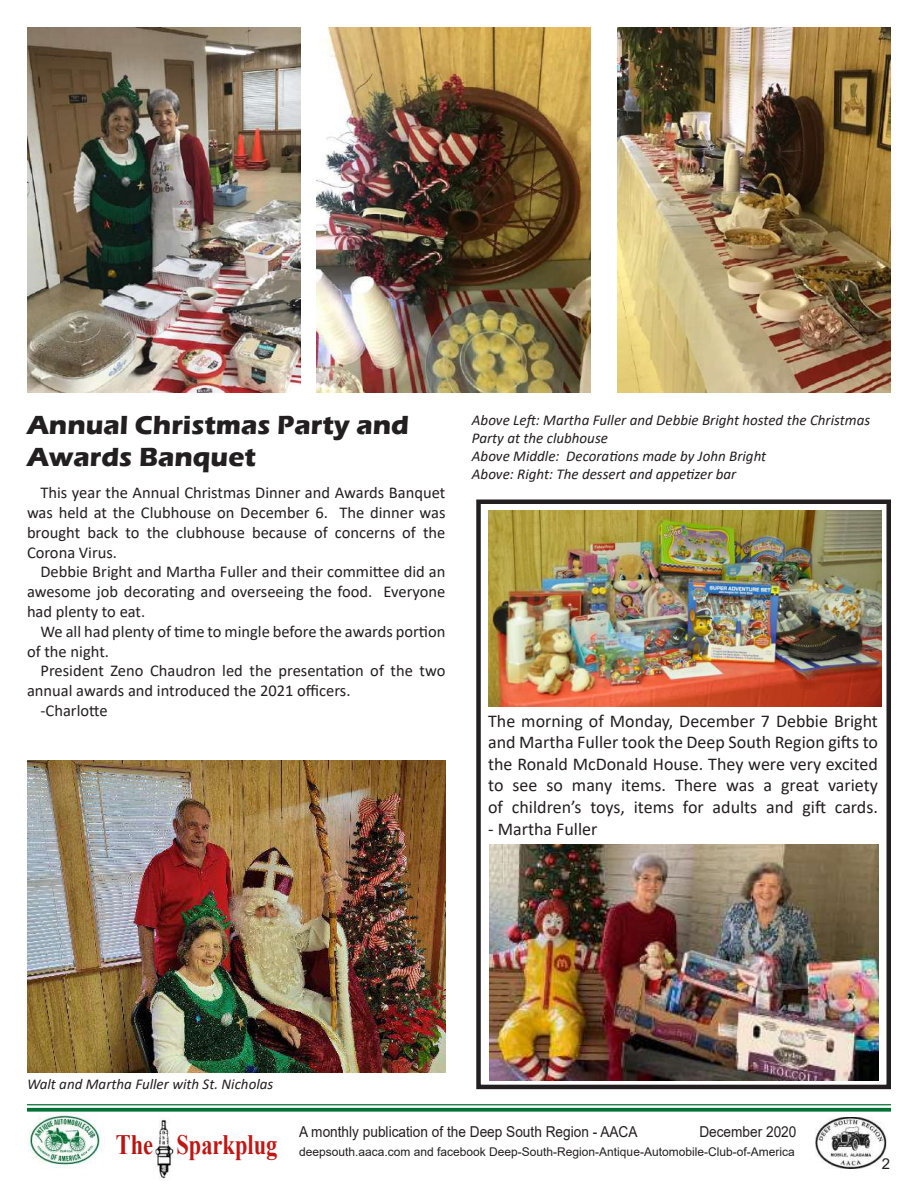
<style>
.page{position:relative;width:918px;height:1188px;background:#fff}
.page>*{position:absolute;margin:0;border:0;box-sizing:border-box;transform-origin:0 0}
.t1{font:700 28.05px "Times New Roman";color:#bf1714;scale:.8 1}
.t2{font:700 27px/32.4px "Eras ITC";color:#231f20}
.t3{font:18px/21.6px "Calibri";color:#231f20;text-align:justify}
.t4{font:16.5px/19.8px "Calibri";color:#231f20;text-align:justify}
.t5{font:italic 15px/18px "Calibri";color:#231f20}
.t6{font:15px "Arial";color:#231f20;scale:.91 1}
.t7{font:15px "Arial";color:#231f20}
.t8{font:12px "Arial";color:#231f20}
.s1{color:#ba1511}
</style>
<div class="page">
<img style="left:27px;top:1112px;width:75px;height:56px">
<img style="left:153px;top:1117px;width:21px;height:62px">
<img style="left:815px;top:1117px;width:72px;height:52px">
<hr style="left:27px;top:1104px;width:864px;height:1px;background:#007135">
<svg style="left:27px;top:1108px;width:864px;height:4px;background:#177e47"></svg>
<div style="left:476px;top:500px;width:415px;height:589px;border:4px solid #231f20"></div>
<img style="left:488px;top:511px;width:393px;height:196px">
<img style="left:489px;top:844px;width:389px;height:236px">
<img style="left:317px;top:27px;width:273px;height:365px">
<img style="left:27px;top:27px;width:274px;height:365px">
<img style="left:617px;top:27px;width:274px;height:365px">
<img style="left:27px;top:760px;width:419px;height:313px">
<h2 class="t2" style="left:27px;top:409px;width:384px">Annual Christmas Party and<br>Awards Banquet</h2>
<p class="t4" style="left:27px;top:482px;width:420px;text-indent:14px">This year the Annual Christmas Dinner and Awards Banquet was held at the Clubhouse on December 6. The dinner was brought back to the clubhouse because of concerns of the Corona Virus.</p>
<p class="t4" style="left:27px;top:562px;width:420px;text-indent:14px">Debbie Bright and Martha Fuller and their committee did an awesome job decorating and overseeing the food. Everyone had plenty to eat.</p>
<p class="t4" style="left:27px;top:621px;width:420px;text-indent:14px">We all had plenty of time to mingle before the awards portion of the night.</p>
<p class="t4" style="left:40px;top:661px;width:406px">President Zeno Chaudron led the presentation of the two</p>
<p class="t4" style="left:27px;top:680px;width:325px">annual awards and introduced the 2021 officers.</p>
<p class="t4" style="left:40px;top:700px;width:69px">-Charlotte</p>
<p class="t5" style="left:472px;top:410px;width:400px">Above Left: Martha Fuller and Debbie Bright hosted the Christmas Party at the clubhouse<br>Above Middle: Decorations made by John Bright<br>Above: Right: The dessert and appetizer bar</p>
<p class="t3" style="left:488px;top:709px;width:391px">The morning of Monday, December 7 Debbie Bright and Martha Fuller took the Deep South Region gifts to the Ronald McDonald House. They were very excited to see so many items. There was a great variety of children’s toys, items for adults and gift cards.</p>
<p class="t3" style="left:488px;top:817px;width:111px">- Martha Fuller</p>
<p class="t5" style="left:27px;top:1074px;width:248px">Walt and Martha Fuller with St. Nicholas</p>
<h1 class="t1" style="left:116px;top:1124px;width:204px"><span class="s1">The</span> Sparkplug</h1>
<p class="t6" style="left:299px;top:1122px;width:373px">A monthly publication of the Deep South Region - AACA</p>
<p class="t6" style="left:699px;top:1122px;width:108px">December 2020</p>
<p class="t8" style="left:299px;top:1144px;width:497px">deepsouth.aaca.com and facebook Deep-South-Region-Antique-Automobile-Club-of-America</p>
<p class="t7" style="left:882px;top:1153px;width:10px">2</p>
</div>
